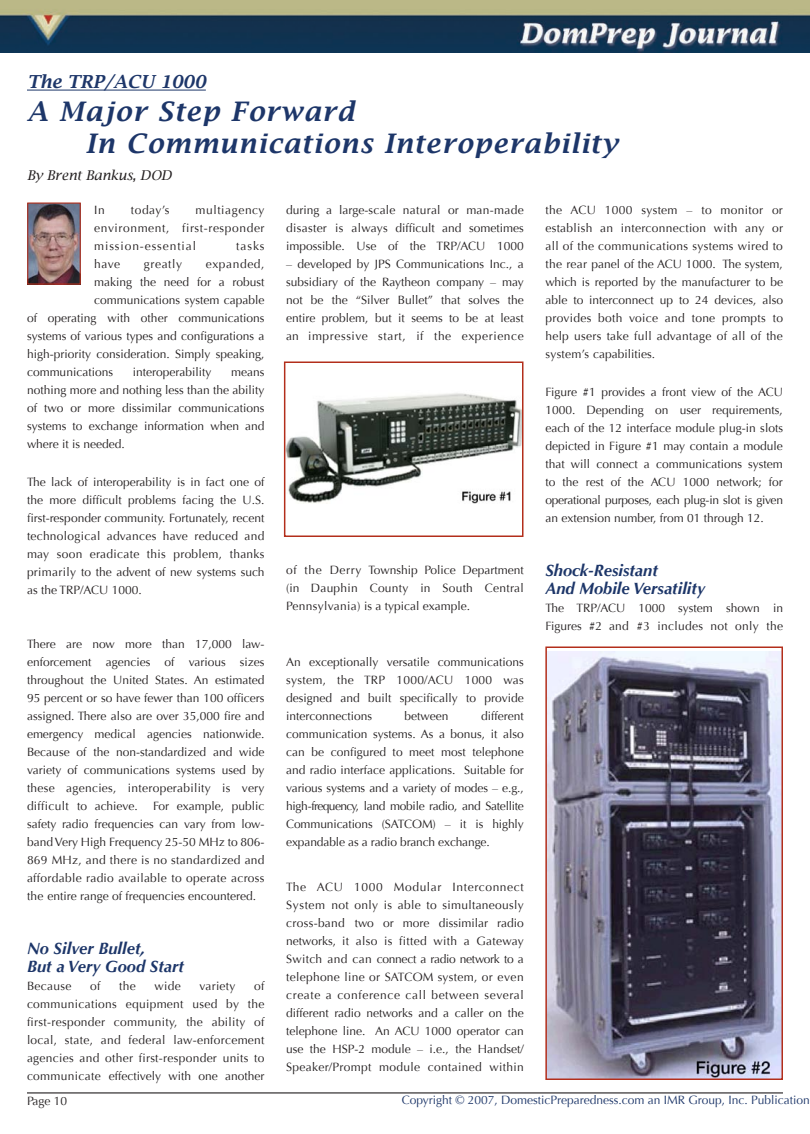
<style>
.page{position:relative;width:810px;height:1134px;background:#fff}
.page>*{position:absolute;margin:0;border:0;box-sizing:border-box;transform-origin:0 0}
.t1{font:italic 600 27px/32.4px "Lucida Bright";letter-spacing:.05em;color:#1d3669}
.t2{font:italic 600 18px "Lucida Bright";color:#1d3669}
.t3{font:italic 700 16.5px/18px "Optima";color:#1d3669}
.t4{font:italic 13.5px "Lucida Bright";color:#231f20}
.t5{font:12px/18px "Optima";color:#231f20;text-align:justify}
.t6{font:12px "Optima";color:#1d3669}
.t7{font:12px "Optima";letter-spacing:.05em;color:#231f20}
.t8{font:12px "Optima";letter-spacing:.025em;color:#231f20}
</style>
<div class="page">
<img style="left:0;top:0;width:810px;height:53px">
<hr style="left:27px;top:90px;width:179px;height:1px;background:#1d3669">
<img style="left:29px;top:204px;width:50px;height:79px">
<div style="left:27px;top:202px;width:54px;height:83px;border:1px solid #b32e1b"></div>
<hr style="left:27px;top:1092px;width:756px;height:2px;background:#231f20">
<img style="left:287px;top:393px;width:234px;height:110px">
<div style="left:284px;top:362px;width:240px;height:175px;border:2px solid #b32e1b"></div>
<img style="left:548px;top:651px;width:232px;height:426px">
<div style="left:545px;top:646px;width:238px;height:434px;border:2px solid #b32e1b"></div>
<h2 class="t2" style="left:27px;top:72px;width:180px">The TRP/ACU 1000</h2>
<h1 class="t1" style="left:86px;top:95px;width:534px;text-indent:-59px">A Major Step Forward<br>In Communications Interoperability</h1>
<p class="t4" style="left:27px;top:168px;width:146px">By Brent Bankus, DOD</p>
<p class="t5" style="left:286px;top:201px;width:239px">during a large-scale natural or man-made disaster is always difficult and sometimes impossible. Use of the TRP/ACU 1000</p>
<p class="t5" style="left:286px;top:255px;width:239px">– developed by JPS Communications Inc., a subsidiary of the Raytheon company – may not be the “Silver Bullet” that solves the entire problem, but it seems to be at least an impressive start, if the experience</p>
<p class="t5" style="left:94px;top:201px;width:172px;text-indent:101px">multiagency environment, first-responder mission-essential</p>
<p class="t5" style="left:94px;top:201px;width:12px">In</p>
<p class="t5" style="left:131px;top:201px;width:40px">today’s</p>
<p class="t5" style="left:545px;top:201px;width:239px">the ACU 1000 system – to monitor or establish an interconnection with any or all of the communications systems wired to the rear panel of the ACU 1000. The system, which is reported by the manufacturer to be able to interconnect up to 24 devices, also provides both voice and tone prompts to help users take full advantage of all of the system’s capabilities.</p>
<p class="t5" style="left:545px;top:383px;width:239px">Figure #1 provides a front view of the ACU 1000. Depending on user requirements, each of the 12 interface module plug-in slots depicted in Figure #1 may contain a module that will connect a communications system to the rest of the ACU 1000 network; for operational purposes, each plug-in slot is given an extension number, from 01 through 12.</p>
<h3 class="t3" style="left:545px;top:561px;width:161px">Shock-Resistant<br>And Mobile Versatility</h3>
<p class="t5" style="left:545px;top:599px;width:239px">The TRP/ACU 1000 system shown in<br>Figures #2 and #3 includes not only the</p>
<p class="t5" style="left:236px;top:237px;width:30px">tasks</p>
<p class="t5" style="left:94px;top:255px;width:27px">have</p>
<p class="t7" style="left:144px;top:256px;width:40px">greatly</p>
<p class="t7" style="left:206px;top:256px;width:60px">expanded,</p>
<p class="t5" style="left:94px;top:273px;width:172px">making the need for a robust</p>
<p class="t5" style="left:94px;top:291px;width:172px">communications system capable</p>
<p class="t5" style="left:27px;top:309px;width:239px">of operating with other communications</p>
<p class="t5" style="left:27px;top:327px;width:239px">systems of various types and configurations a</p>
<p class="t5" style="left:27px;top:345px;width:239px">high-priority consideration. Simply speaking,</p>
<p class="t5" style="left:27px;top:363px;width:88px">communications</p>
<p class="t5" style="left:133px;top:363px;width:80px">interoperability</p>
<p class="t5" style="left:27px;top:363px;width:239px;text-indent:204px">means nothing more and nothing less than the ability of two or more dissimilar communications systems to exchange information when and where it is needed.</p>
<p class="t5" style="left:27px;top:473px;width:239px">The lack of interoperability is in fact one of the more difficult problems facing the U.S. first-responder community. Fortunately, recent technological advances have reduced and may soon eradicate this problem, thanks primarily to the advent of new systems such as the TRP/ACU 1000.</p>
<p class="t5" style="left:286px;top:561px;width:239px">of the Derry Township Police Department (in Dauphin County in South Central Pennsylvania) is a typical example.</p>
<p class="t5" style="left:27px;top:635px;width:239px">There are now more than 17,000 law&shy;enforcement agencies of various sizes throughout the United States. An estimated 95 percent or so have fewer than 100 officers assigned. There also are over 35,000 fire and emergency medical agencies nationwide.<br>Because of the non-standardized and wide variety of communications systems used by these agencies, interoperability is very difficult to achieve.</p>
<p class="t5" style="left:27px;top:797px;width:239px;text-indent:126px">For example, public safety radio frequencies can vary from low&shy;band Very High Frequency 25-50 MHz to 806- 869 MHz, and there is no standardized and affordable radio available to operate across the entire range of frequencies encountered.</p>
<h3 class="t3" style="left:27px;top:939px;width:159px">No Silver Bullet,<br>But a Very Good Start</h3>
<p class="t8" style="left:27px;top:979px;width:46px">Because</p>
<p class="t5" style="left:90px;top:977px;width:12px">of</p>
<p class="t5" style="left:119px;top:977px;width:18px">the</p>
<p class="t5" style="left:154px;top:977px;width:28px">wide</p>
<p class="t8" style="left:199px;top:979px;width:38px">variety</p>
<p class="t5" style="left:27px;top:977px;width:239px;text-indent:227px">of communications equipment used by the first-responder community, the ability of local, state, and federal law-enforcement agencies and other first-responder units to communicate effectively with one another</p>
<p class="t5" style="left:286px;top:653px;width:239px">An exceptionally versatile communications system, the TRP 1000/ACU 1000 was designed and built specifically to provide interconnections</p>
<p class="t5" style="left:286px;top:707px;width:239px;text-indent:195px">different communication systems. As a bonus, it also can be configured to meet most telephone and radio interface applications. Suitable for various systems and a variety of modes – e.g., high-frequency, land mobile radio, and Satellite Communications (SATCOM) – it is highly expandable as a radio branch exchange.</p>
<p class="t5" style="left:286px;top:878px;width:239px">The ACU 1000 Modular Interconnect System not only is able to simultaneously cross-band two or more dissimilar radio networks, it also is fitted with a Gateway Switch and can connect a radio network to a telephone line or SATCOM system, or even create a conference call between several different radio networks and a caller on the telephone line. An ACU 1000 operator can use the HSP-2 module – i.e., the Handset/ Speaker/Prompt module contained within</p>
<p class="t5" style="left:405px;top:707px;width:46px">between</p>
<p class="t5" style="left:27px;top:1092px;width:42px">Page 10</p>
<p class="t6" style="left:402px;top:1093px;width:410px">Copyright © 2007, DomesticPreparedness.com an IMR Group, Inc. Publication</p>
</div>
